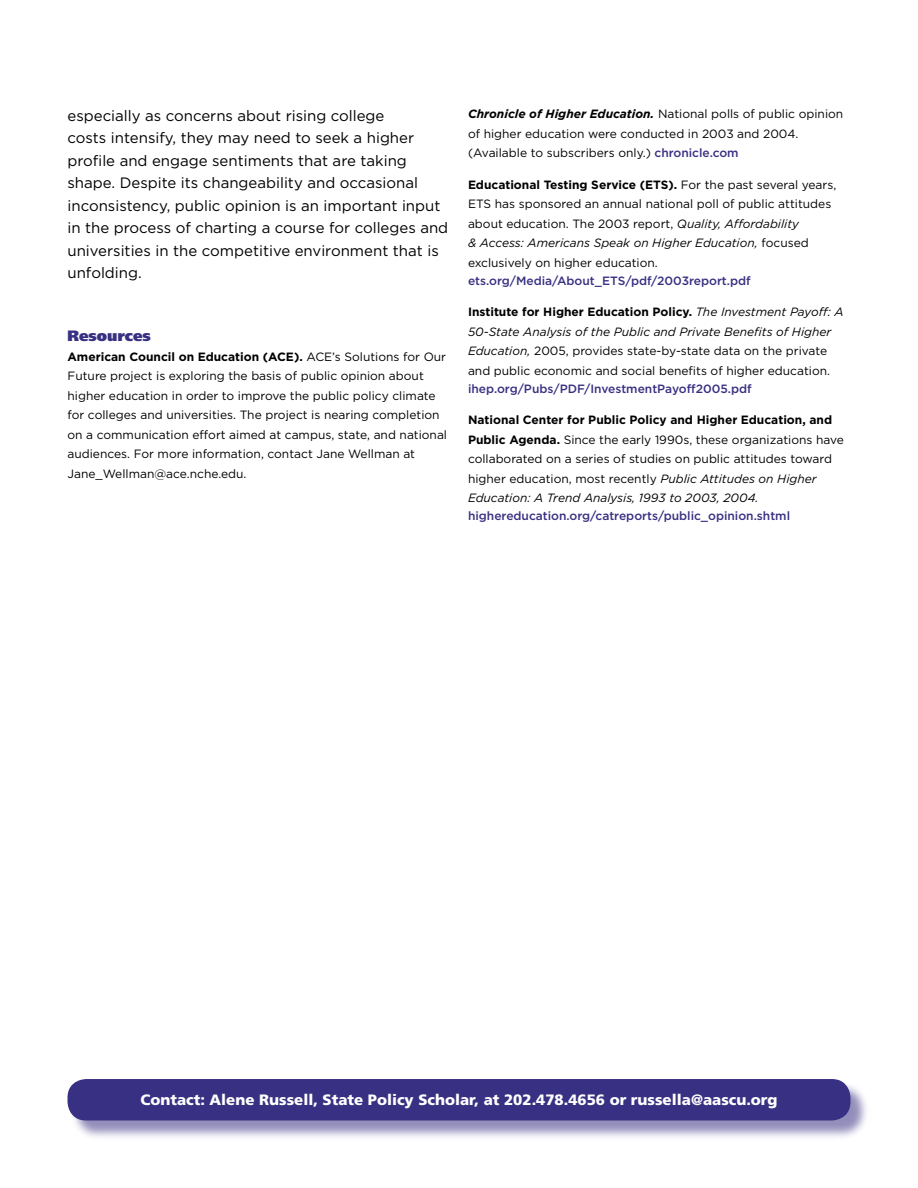
<style>
.page{position:relative;width:918px;height:1188px;background:#fff}
.page>*{position:absolute;margin:0;border:0;box-sizing:border-box;transform-origin:0 0}
.text_reg{font:15px/22.5px "Gotham";color:#000}
.t1{font:900 15px "Frutiger";color:#fff}
.head3{font:900 15px "Frutiger";color:#383082}
.source_text{font:12px/19.5px "Gotham";color:#000}
.note_sites{font:500 12px "Gotham";color:#383082}
.s1{font-weight:700}
.s2{font-weight:700;font-style:italic}
.s3{font-weight:500;color:#383082}
.s4{font-style:italic}
</style>
<div class="page">
<div style="left:68px;top:1080px;width:803px;height:60px;background:#383082;opacity:.55"></div>
<div style="left:67px;top:1079px;width:784px;height:41px;background:#383082"></div>
<p class="text_reg" style="left:68px;top:104px;width:382px">especially as concerns about rising college<br>costs intensify, they may need to seek a higher profile and engage sentiments that are taking shape. Despite its changeability and occasional inconsistency, public opinion is an important input in the process of charting a course for colleges and universities in the competitive environment that is unfolding.</p>
<p class="head3" style="left:68px;top:327px;width:85px">Resources</p>
<p class="source_text" style="left:68px;top:346px;width:381px"><span class="s1">American Council on Education (ACE).</span> ACE’s Solutions for Our Future project is exploring the basis of public opinion about higher education in order to improve the public policy climate for colleges and universities. The project is nearing completion on a communication effort aimed at campus, state, and national audiences. For more information, contact Jane Wellman at Jane_Wellman@ace.nche.edu.</p>
<p class="source_text" style="left:468px;top:104px;width:377px"><span class="s2">Chronicle of Higher Education.</span> National polls of public opinion of higher education were conducted in 2003 and 2004. (Available to subscribers only.) <span class="s3">chronicle.com</span></p>
<p class="source_text" style="left:468px;top:174px;width:370px"><span class="s1">Educational Testing Service (ETS).</span> For the past several years, ETS has sponsored an annual national poll of public attitudes about education. The 2003 report, <span class="s4">Quality, Affordability<br>&amp; Access: Americans Speak on Higher Education,</span> focused exclusively on higher education.</p>
<p class="note_sites" style="left:468px;top:273px;width:284px">ets.org/Media/About_ETS/pdf/2003report.pdf</p>
<p class="source_text" style="left:468px;top:302px;width:377px"><span class="s1">Institute for Higher Education Policy.</span> <span class="s4">The Investment Payoff: A 50-State Analysis of the Public and Private Benefits of Higher Education,</span> 2005, provides state-by-state data on the private and public economic and social benefits of higher education.</p>
<p class="note_sites" style="left:468px;top:381px;width:285px">ihep.org/Pubs/PDF/InvestmentPayoff2005.pdf</p>
<p class="source_text" style="left:468px;top:410px;width:377px"><span class="s1">National Center for Public Policy and Higher Education, and Public Agenda.</span> Since the early 1990s, these organizations have collaborated on a series of studies on public attitudes toward higher education, most recently <span class="s4">Public Attitudes on Higher Education: A Trend Analysis, 1993 to 2003, 2004.</span></p>
<p class="note_sites" style="left:468px;top:509px;width:324px">highereducation.org/catreports/public_opinion.shtml</p>
<p class="t1" style="left:140px;top:1090px;width:639px">Contact: Alene Russell, State Policy Scholar, at 202.478.4656 or russella@aascu.org</p>
</div>
